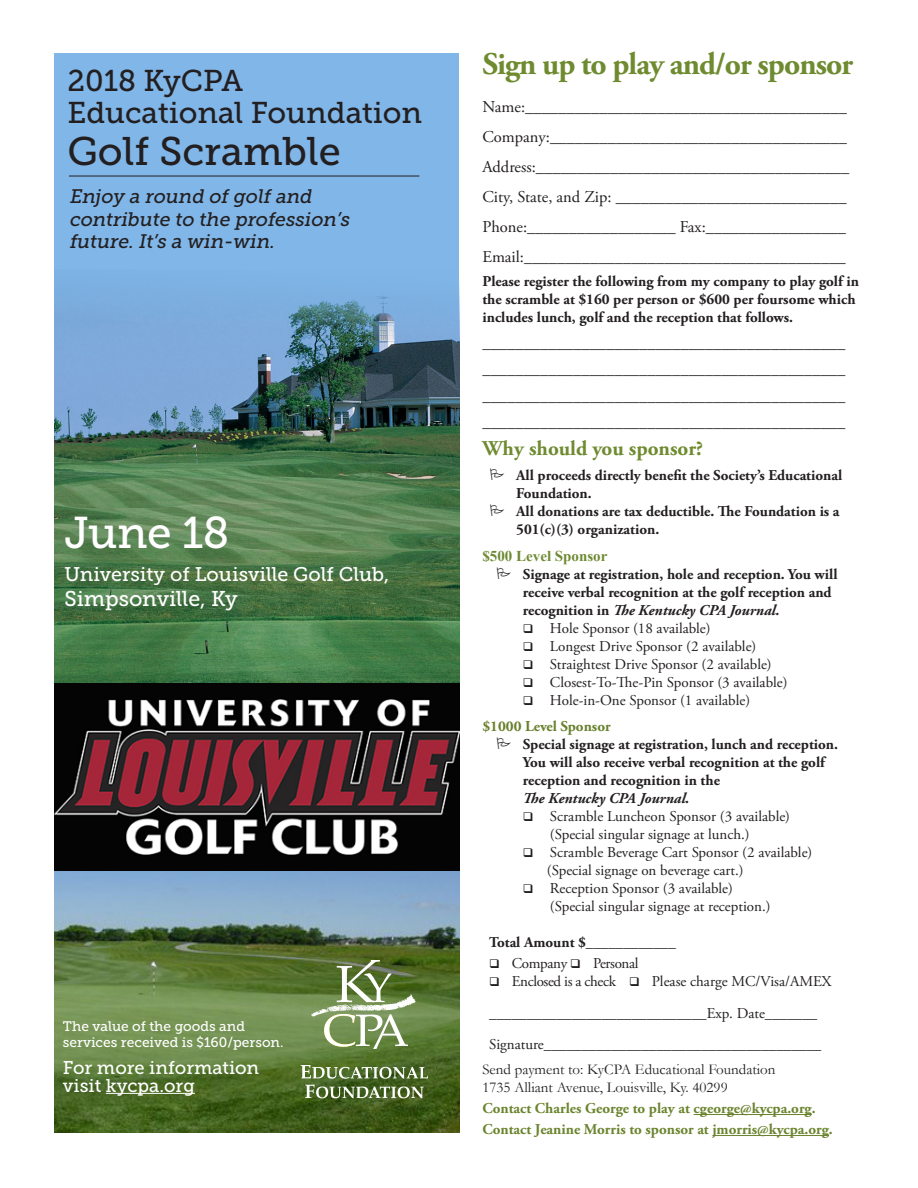
<style>
.page{position:relative;width:918px;height:1188px;background:#fff}
.page>*{position:absolute;margin:0;border:0;box-sizing:border-box;transform-origin:0 0}
.t1{font:44.4px "Museo Slab 500";letter-spacing:-.01em;color:#fff}
.t2{font:39.75px "Museo Slab 500";color:#231f20}
.t3{font:700 31.5px "Adobe Garamond Pro";letter-spacing:-.03em;color:#6f8b30}
.t4{font:30px "Museo Slab 500";color:#231f20}
.t5{font:21.3px "Museo Slab 500";letter-spacing:-.005em;color:#fff}
.t6{font:700 21px "Adobe Garamond Pro";color:#6f8b30}
.t7{font:19.65px "Museo Slab 500";color:#fff}
.t8{font:italic 19.5px/22.5px "Museo Slab 500";color:#231f20}
.t9{font:18.3px "Museo Slab 500";color:#fff}
.t10{font:16.5px "Adobe Garamond Pro";color:#231f20}
.Hyperlink{font:700 15px/18px "Adobe Garamond Pro";color:#231f20}
.Body_Text{font:15px "Adobe Garamond Pro";color:#231f20}
.t11{font:700 15px "Adobe Garamond Pro";color:#6b842e}
.t12{font:15px/18px "Garamond";color:#231f20}
.t13{font:italic 700 15px "Adobe Garamond Pro";color:#231f20}
.t14{font:700 15px "Adobe Garamond Pro";color:#68802c}
.Body_Text-2{font:15px "Adobe Garamond Pro";letter-spacing:-.025em;color:#231f20}
.t15{font:700 15px "Times New Roman";color:#6f8a33}
.t16{font:13.8px/16.5px "Museo Slab 500";color:#fff}
.s1{font-style:italic}
</style>
<div class="page">
<div style="left:54px;top:53px;width:405px;height:1080px;background:#80b6e8"></div>
<hr style="left:694px;top:1114px;width:118px;height:1px;background:#6b842e">
<hr style="left:712px;top:1135px;width:117px;height:1px;background:#6b842e">
<img style="left:54px;top:870px;width:405px;height:263px">
<img style="left:54px;top:296px;width:405px;height:574px">
<svg style="left:301px;top:1065px;width:127px;height:14px"></svg>
<svg style="left:305px;top:1085px;width:119px;height:13px"></svg>
<svg style="left:311px;top:960px;width:104px;height:88px"></svg>
<hr style="left:69px;top:176px;width:350px;height:1px;background:#231f20">
<hr style="left:106px;top:1093px;width:89px;height:1px;background:#fff">
<p class="t4" style="left:68px;top:64px;width:177px">2018 KyCPA</p>
<p class="t4" style="left:68px;top:96px;width:356px">Educational Foundation</p>
<p class="t2" style="left:68px;top:129px;width:275px">Golf Scramble</p>
<p class="t8" style="left:69px;top:185px;width:286px">Enjoy a round of golf and contribute to the profession’s future.It’s a win-win.</p>
<p class="t1" style="left:65px;top:508px;width:166px">June 18</p>
<p class="t7" style="left:65px;top:563px;width:326px">University of Louisville Golf Club,</p>
<p class="t5" style="left:65px;top:586px;width:175px">Simpsonville, Ky</p>
<p class="t16" style="left:63px;top:1018px;width:222px">The value of the goods and services received is $160/person.</p>
<p class="t9" style="left:63px;top:1057px;width:198px">For more information</p>
<p class="t9" style="left:63px;top:1075px;width:133px">visit kycpa.org</p>
<p class="t3" style="left:482px;top:46px;width:372px">Sign up to play and/or sponsor</p>
<p class="t10" style="left:482px;top:97px;width:366px">Name:_______________________________________</p>
<p class="t10" style="left:482px;top:127px;width:366px">Company:____________________________________</p>
<p class="t10" style="left:482px;top:157px;width:369px">Address:______________________________________</p>
<p class="t10" style="left:482px;top:187px;width:366px">City, State, and Zip: ____________________________</p>
<p class="t10" style="left:482px;top:217px;width:365px">Phone:__________________ Fax:_________________</p>
<p class="t10" style="left:482px;top:247px;width:365px">Email:_______________________________________</p>
<p class="Hyperlink" style="left:482px;top:272px;width:378px">Please register the following from my company to play golf in the scramble at $160 per person or $600 per foursome which includes lunch, golf and the reception that follows.</p>
<p class="t10" style="left:482px;top:333px;width:364px">____________________________________________</p>
<p class="t10" style="left:482px;top:359px;width:364px">____________________________________________</p>
<p class="t10" style="left:482px;top:385px;width:364px">____________________________________________</p>
<p class="t10" style="left:482px;top:412px;width:364px">____________________________________________</p>
<p class="t6" style="left:482px;top:436px;width:222px">Why should you sponsor?</p>
<p class="Hyperlink" style="left:516px;top:467px;width:328px">All proceeds directly benefit the Society’s Educational<br>Foundation.</p>
<p class="Hyperlink" style="left:516px;top:503px;width:325px">All donations are tax deductible. The Foundation is a<br>501(c)(3) organization.</p>
<p class="t15" style="left:482px;top:546px;width:127px">$500 Level Sponsor</p>
<p class="Hyperlink" style="left:523px;top:566px;width:316px">Signage at registration, hole and reception. You will receive verbal recognition at the golf reception and recognition in <span class="s1">The Kentucky CPA Journal.</span></p>
<p class="Body_Text" style="left:523px;top:620px;width:189px">❑ Hole Sponsor (18 available)</p>
<p class="Body_Text" style="left:523px;top:638px;width:235px">❑ Longest Drive Sponsor (2 available)</p>
<p class="Body_Text" style="left:523px;top:656px;width:250px">❑ Straightest Drive Sponsor (2 available)</p>
<p class="Body_Text" style="left:523px;top:674px;width:266px">❑ Closest-To-The-Pin Sponsor (3 available)</p>
<p class="Body_Text" style="left:523px;top:692px;width:229px">❑ Hole-in-One Sponsor (1 available)</p>
<p class="t14" style="left:482px;top:718px;width:130px">$1000 Level Sponsor</p>
<p class="Hyperlink" style="left:523px;top:736px;width:317px">Special signage at registration, lunch and reception.<br>You will also receive verbal recognition at the golf reception and recognition in the</p>
<p class="t13" style="left:523px;top:790px;width:168px">The Kentucky CPA Journal.</p>
<p class="Body_Text" style="left:523px;top:807px;width:269px">❑ Scramble Luncheon Sponsor (3 available)</p>
<p class="Body_Text" style="left:550px;top:825px;width:201px">(Special singular signage at lunch.)</p>
<p class="Body_Text" style="left:523px;top:843px;width:291px">❑ Scramble Beverage Cart Sponsor (2 available)</p>
<p class="Body_Text" style="left:547px;top:861px;width:198px">(Special signage on beverage cart.)</p>
<p class="Body_Text" style="left:523px;top:879px;width:212px">❑ Reception Sponsor (3 available)</p>
<p class="Body_Text" style="left:550px;top:897px;width:222px">(Special singular signage at reception.)</p>
<p class="Hyperlink" style="left:489px;top:934px;width:188px">Total Amount $____________</p>
<p class="Body_Text-2" style="left:489px;top:955px;width:151px">❑ Company ❑ Personal</p>
<p class="Body_Text" style="left:489px;top:973px;width:344px">❑ Enclosed is a check ❑ Please charge MC/Visa/AMEX</p>
<p class="Body_Text" style="left:489px;top:1004px;width:330px">_____________________________Exp. Date_______</p>
<p class="Body_Text" style="left:489px;top:1036px;width:334px">Signature_____________________________________</p>
<p class="t12" style="left:482px;top:1060px;width:295px">Send payment to: KyCPA Educational Foundation<br>1735 Alliant Avenue, Louisville, Ky. 40299</p>
<p class="t11" style="left:482px;top:1100px;width:335px">Contact Charles George to play at cgeorge@kycpa.org.</p>
<p class="t11" style="left:482px;top:1121px;width:352px">Contact Jeanine Morris to sponsor at jmorris@kycpa.org.</p>
</div>
